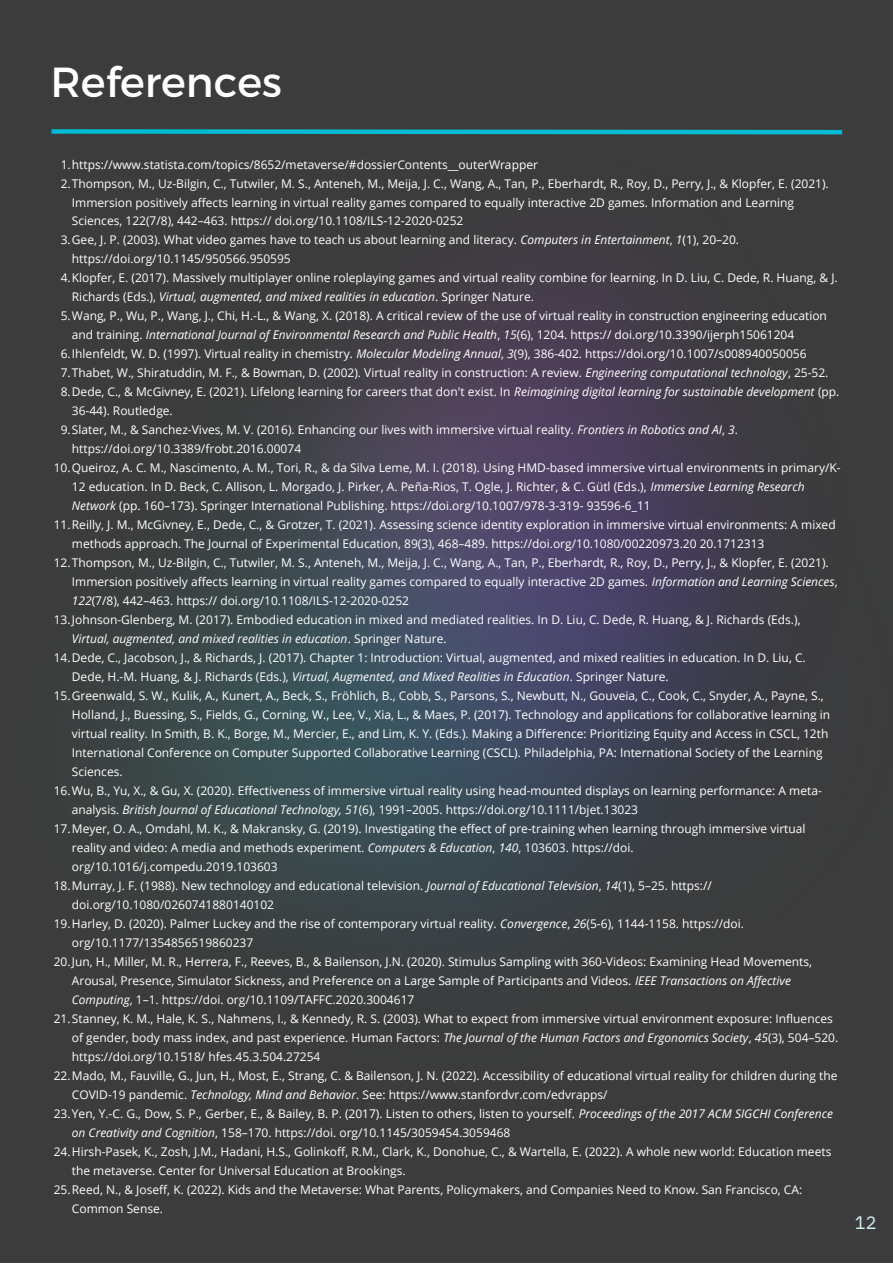
<style>
.page{position:relative;width:893px;height:1264px;background:#fff}
.page>*{position:absolute;margin:0;border:0;box-sizing:border-box;transform-origin:0 0}
.t1{font:42px "Montserrat";color:#fff}
.t2{font:18px "IBM Plex Mono";color:#d5eef4}
.t3{font:12px "Open Sans";color:#fff}
.t4{font:italic 12px "Open Sans";color:#fff}
.s1{font-style:italic}
.s2{font-style:normal}
</style>
<div class="page">
<div style="left:0;top:0;width:892px;height:1262px;background:#3c3c3c"></div>
<svg style="left:51px;top:129px;width:127px;height:5px"></svg>
<div style="left:142px;top:641px;width:338px;height:287px;background:#3b4446"></div>
<img style="left:178px;top:129px;width:665px;height:793px">
<h1 class="t1" style="left:51px;top:55px;width:233px">References</h1>
<p class="t3" style="left:61px;top:156px;width:479px">1.https://www.statista.com/topics/8652/metaverse/#dossierContents__outerWrapper</p>
<p class="t3" style="left:61px;top:175px;width:769px">2.Thompson, M., Uz-Bilgin, C., Tutwiler, M. S., Anteneh, M., Meija, J. C., Wang, A., Tan, P., Eberhardt, R., Roy, D., Perry, J., &amp; Klopfer, E. (2021).</p>
<p class="t3" style="left:72px;top:194px;width:723px">Immersion positively affects learning in virtual reality games compared to equally interactive 2D games. Information and Learning</p>
<p class="t3" style="left:72px;top:213px;width:393px">Sciences, 122(7/8), 442–463. https:// doi.org/10.1108/ILS-12-2020-0252</p>
<p class="t3" style="left:61px;top:232px;width:680px">3.Gee, J. P. (2003). What video games have to teach us about learning and literacy. <span class="s1">Computers in Entertainment</span>, <span class="s1">1</span>(1), 20–20.</p>
<p class="t3" style="left:72px;top:251px;width:220px">https://doi.org/10.1145/950566.950595</p>
<p class="t3" style="left:61px;top:270px;width:778px">4.Klopfer, E. (2017). Massively multiplayer online roleplaying games and virtual reality combine for learning. In D. Liu, C. Dede, R. Huang, &amp; J.</p>
<p class="t4" style="left:72px;top:289px;width:463px"><span class="s2">Richards (Eds.),</span> Virtual, augmented, and mixed realities in education<span class="s2">. Springer Nature.</span></p>
<p class="t3" style="left:61px;top:307px;width:767px">5.Wang, P., Wu, P., Wang, J., Chi, H.-L., &amp; Wang, X. (2018). A critical review of the use of virtual reality in construction engineering education</p>
<p class="t3" style="left:72px;top:326px;width:723px">and training. <span class="s1">International Journal of Environmental Research and Public Health</span>, <span class="s1">15</span>(6), 1204. https:// doi.org/10.3390/ijerph15061204</p>
<p class="t3" style="left:61px;top:345px;width:747px">6.Ihlenfeldt, W. D. (1997). Virtual reality in chemistry. <span class="s1">Molecular Modeling Annual</span>, <span class="s1">3</span>(9), 386-402. https://doi.org/10.1007/s008940050056</p>
<p class="t3" style="left:61px;top:364px;width:769px">7.Thabet, W., Shiratuddin, M. F., &amp; Bowman, D. (2002). Virtual reality in construction: A review. <span class="s1">Engineering computational technology</span>, 25-52.</p>
<p class="t3" style="left:61px;top:383px;width:780px">8.Dede, C., &amp; McGivney, E. (2021). Lifelong learning for careers that don't exist. In <span class="s1">Reimagining digital learning for sustainable development</span> (pp.</p>
<p class="t3" style="left:72px;top:402px;width:102px">36-44). Routledge.</p>
<p class="t3" style="left:61px;top:421px;width:678px">9.Slater, M., &amp; Sanchez-Vives, M. V. (2016). Enhancing our lives with immersive virtual reality. <span class="s1">Frontiers in Robotics and AI</span>, <span class="s1">3</span>.</p>
<p class="t3" style="left:72px;top:440px;width:231px">https://doi.org/10.3389/frobt.2016.00074</p>
<p class="t3" style="left:54px;top:459px;width:788px">10.Queiroz, A. C. M., Nascimento, A. M., Tori, R., &amp; da Silva Leme, M. I. (2018). Using HMD-based immersive virtual environments in primary/K-</p>
<p class="t3" style="left:72px;top:478px;width:734px">12 education. In D. Beck, C. Allison, L. Morgado, J. Pirker, A. Peña-Rios, T. Ogle, J. Richter, &amp; C. Gütl (Eds.), <span class="s1">Immersive Learning Research</span></p>
<p class="t3" style="left:72px;top:497px;width:580px"><span class="s1">Network</span> (pp. 160–173). Springer International Publishing. https://doi.org/10.1007/978-3-319- 93596-6_11</p>
<p class="t3" style="left:54px;top:516px;width:783px">11.Reilly, J. M., McGivney, E., Dede, C., &amp; Grotzer, T. (2021). Assessing science identity exploration in immersive virtual environments: A mixed</p>
<p class="t3" style="left:72px;top:535px;width:694px">methods approach. The Journal of Experimental Education, 89(3), 468–489. https://doi.org/10.1080/00220973.20 20.1712313</p>
<p class="t3" style="left:54px;top:554px;width:776px">12.Thompson, M., Uz-Bilgin, C., Tutwiler, M. S., Anteneh, M., Meija, J. C., Wang, A., Tan, P., Eberhardt, R., Roy, D., Perry, J., &amp; Klopfer, E. (2021).</p>
<p class="t3" style="left:72px;top:573px;width:767px">Immersion positively affects learning in virtual reality games compared to equally interactive 2D games. <span class="s1">Information and Learning Sciences</span>,</p>
<p class="t3" style="left:72px;top:592px;width:339px"><span class="s1">122</span>(7/8), 442–463. https:// doi.org/10.1108/ILS-12-2020-0252</p>
<p class="t3" style="left:54px;top:611px;width:748px">13.Johnson-Glenberg, M. (2017). Embodied education in mixed and mediated realities. In D. Liu, C. Dede, R. Huang, &amp; J. Richards (Eds.),</p>
<p class="t4" style="left:72px;top:630px;width:376px">Virtual, augmented, and mixed realities in education<span class="s2">. Springer Nature.</span></p>
<p class="t3" style="left:54px;top:649px;width:753px">14.Dede, C., Jacobson, J., &amp; Richards, J. (2017). Chapter 1: Introduction: Virtual, augmented, and mixed realities in education. In D. Liu, C.</p>
<p class="t3" style="left:72px;top:668px;width:598px">Dede, H.-M. Huang, &amp; J. Richards (Eds.), <span class="s1">Virtual, Augmented, and Mixed Realities in Education</span>. Springer Nature.</p>
<p class="t3" style="left:54px;top:687px;width:771px">15.Greenwald, S. W., Kulik, A., Kunert, A., Beck, S., Frö hlich, B., Cobb, S., Parsons, S., Newbutt, N., Gouveia, C., Cook, C., Snyder, A., Payne, S.,</p>
<p class="t3" style="left:72px;top:706px;width:759px">Holland, J., Buessing, S., Fields, G., Corning, W., Lee, V., Xia, L., &amp; Maes, P. (2017). Technology and applications for collaborative learning in</p>
<p class="t3" style="left:72px;top:725px;width:757px">virtual reality. In Smith, B. K., Borge, M., Mercier, E., and Lim, K. Y. (Eds.). Making a Difference: Prioritizing Equity and Access in CSCL, 12th</p>
<p class="t3" style="left:72px;top:744px;width:752px">International Conference on Computer Supported Collaborative Learning (CSCL). Philadelphia, PA: International Society of the Learning</p>
<p class="t3" style="left:72px;top:763px;width:52px">Sciences.</p>
<p class="t3" style="left:54px;top:782px;width:769px">16.Wu, B., Yu, X., &amp; Gu, X. (2020). Effectiveness of immersive virtual reality using head-mounted displays on learning performance: A meta-</p>
<p class="t3" style="left:72px;top:801px;width:567px">analysis. <span class="s1">British Journal of Educational Technology, 51</span>(6), 1991–2005. https://doi.org/10.1111/bjet.13023</p>
<p class="t3" style="left:54px;top:820px;width:753px">17.Meyer, O. A., Omdahl, M. K., &amp; Makransky, G. (2019). Investigating the effect of pre-training when learning through immersive virtual</p>
<p class="t3" style="left:72px;top:839px;width:563px">reality and video: A media and methods experiment. <span class="s1">Computers &amp; Education</span>, <span class="s1">140</span>, 103603. https://doi.</p>
<p class="t3" style="left:72px;top:858px;width:207px">org/10.1016/j.compedu.2019.103603</p>
<p class="t3" style="left:54px;top:877px;width:659px">18.Murray, J. F. (1988). New technology and educational television. <span class="s1">Journal of Educational Television</span>, <span class="s1">14</span>(1), 5–25. https://</p>
<p class="t3" style="left:72px;top:896px;width:204px">doi.org/10.1080/0260741880140102</p>
<p class="t3" style="left:54px;top:915px;width:691px">19.Harley, D. (2020). Palmer Luckey and the rise of contemporary virtual reality. <span class="s1">Convergence</span>, <span class="s1">26</span>(5-6), 1144-1158. https://doi.</p>
<p class="t3" style="left:72px;top:934px;width:183px">org/10.1177/1354856519860237</p>
<p class="t3" style="left:54px;top:953px;width:759px">20.Jun, H., Miller, M. R., Herrera, F., Reeves, B., &amp; Bailenson, J.N. (2020). Stimulus Sampling with 360-Videos: Examining Head Movements,</p>
<p class="t3" style="left:72px;top:972px;width:720px">Arousal, Presence, Simulator Sickness, and Preference on a Large Sample of Participants and Videos. <span class="s1">IEEE Transactions on Affective</span></p>
<p class="t3" style="left:72px;top:991px;width:344px"><span class="s1">Computing</span>, 1–1. https://doi. org/10.1109/TAFFC.2020.3004617</p>
<p class="t3" style="left:54px;top:1010px;width:780px">21.Stanney, K. M., Hale, K. S., Nahmens, I., &amp; Kennedy, R. S. (2003). What to expect from immersive virtual environment exposure: Influences</p>
<p class="t3" style="left:72px;top:1029px;width:767px">of gender, body mass index, and past experience. Human Factors: <span class="s1">The Journal of the Human Factors and Ergonomics Society</span>, <span class="s1">45</span>(3), 504–520.</p>
<p class="t3" style="left:72px;top:1048px;width:250px">https://doi.org/10.1518/ hfes.45.3.504.27254</p>
<p class="t3" style="left:54px;top:1067px;width:785px">22.Mado, M., Fauville, G., Jun, H., Most, E., Strang, C. &amp; Bailenson, J. N. (2022). Accessibility of educational virtual reality for children during the</p>
<p class="t3" style="left:72px;top:1086px;width:537px">COVID-19 pandemic. <span class="s1">Technology, Mind and Behavior</span>. See: https://www.stanfordvr.com/edvrapps/</p>
<p class="t3" style="left:54px;top:1105px;width:780px">23.Yen, Y.-C. G., Dow, S. P., Gerber, E., &amp; Bailey, B. P. (2017). Listen to others, listen to yourself. <span class="s1">Proceedings of the 2017 ACM SIGCHI Conference</span></p>
<p class="t3" style="left:72px;top:1124px;width:440px"><span class="s1">on Creativity and Cognition</span>, 158–170. https://doi. org/10.1145/3059454.3059468</p>
<p class="t3" style="left:54px;top:1143px;width:779px">24.Hirsh-Pasek, K., Zosh, J.M., Hadani, H.S., Golinkoff, R.M., Clark, K., Donohue, C., &amp; Wartella, E. (2022). A whole new world: Education meets</p>
<p class="t3" style="left:72px;top:1162px;width:335px">the metaverse. Center for Universal Education at Brookings.</p>
<p class="t3" style="left:54px;top:1181px;width:750px">25.Reed, N., &amp; Joseff, K. (2022). Kids and the Metaverse: What Parents, Policymakers, and Companies Need to Know. San Francisco, CA:</p>
<p class="t3" style="left:72px;top:1200px;width:93px">Common Sense.</p>
<h2 class="t2" style="left:854px;top:1210px;width:23px">12</h2>
</div>
